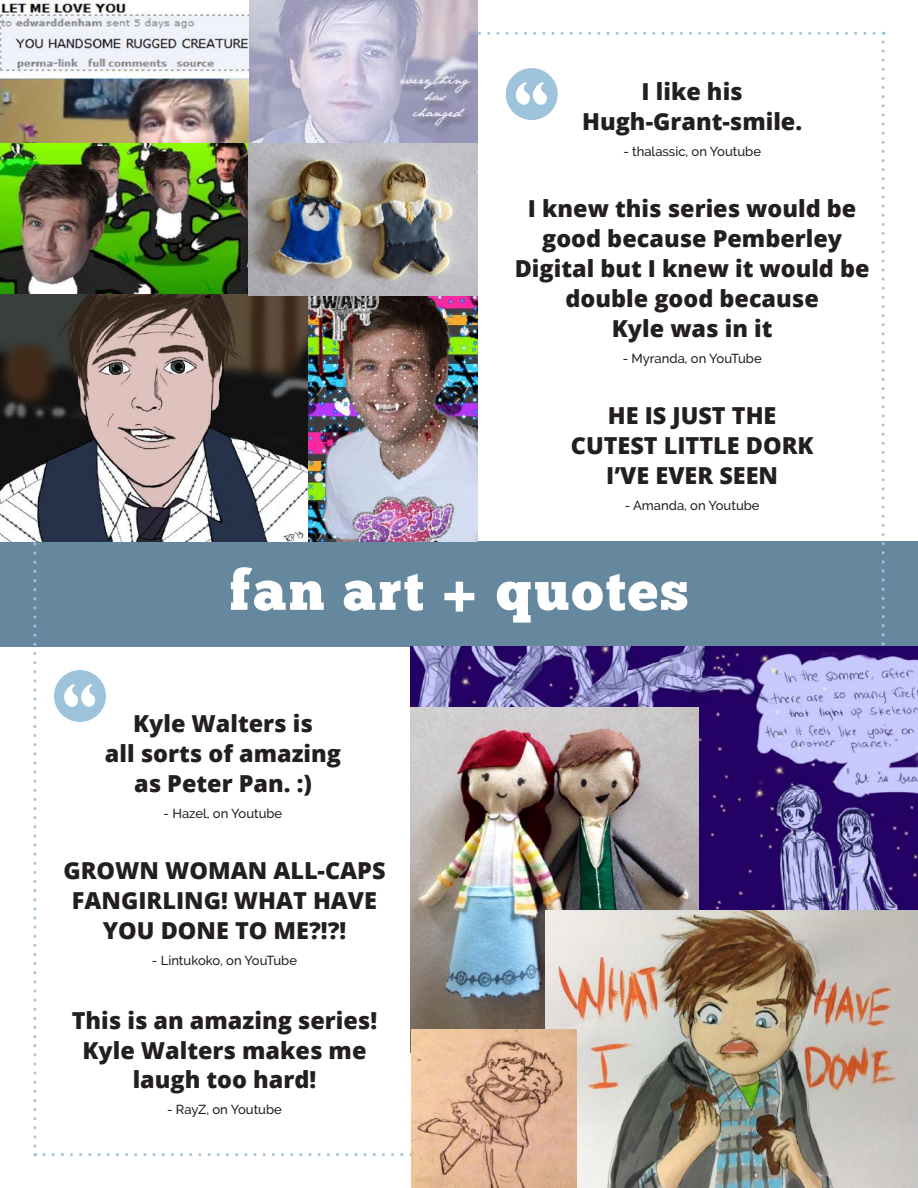
<style>
.page{position:relative;width:918px;height:1188px;background:#fff}
.page>*{position:absolute;margin:0;border:0;box-sizing:border-box;transform-origin:0 0}
.t1{font:79.35px "Cat Shop";color:#fff}
.t2{font:55.5px "Chunk Five";letter-spacing:.04em;color:#fff}
.t3{font:800 23.4px/29.8px "Open Sans";color:#241f1f;text-align:center}
.t4{font:500 13.05px "Raleway";color:#241f1f}
</style>
<div class="page">
<div style="left:0;top:541px;width:918px;height:106px;background:#65889f"></div>
<svg style="left:33px;top:541px;width:3px;height:615px"></svg>
<svg style="left:44px;top:1153px;width:367px;height:3px"></svg>
<svg style="left:882px;top:32px;width:3px;height:615px"></svg>
<svg style="left:478px;top:32px;width:396px;height:3px"></svg>
<img style="left:249px;top:0;width:229px;height:143px">
<img style="left:0;top:0;width:249px;height:144px">
<img style="left:0;top:144px;width:249px;height:151px">
<img style="left:307px;top:295px;width:171px;height:246px">
<img style="left:411px;top:647px;width:507px;height:264px">
<img style="left:411px;top:707px;width:288px;height:322px">
<img style="left:546px;top:911px;width:372px;height:277px">
<img style="left:0;top:295px;width:307px;height:246px">
<div style="left:54px;top:670px;width:52px;height:52px;background:#9ec4db;border-radius:50%"></div>
<div style="left:506px;top:68px;width:52px;height:52px;background:#9ec4db;border-radius:50%"></div>
<img style="left:411px;top:1029px;width:165px;height:159px">
<img style="left:249px;top:143px;width:229px;height:152px">
<h1 class="t1" style="left:513px;top:66px;width:36px">“</h1>
<p class="t3" style="left:582px;top:75px;width:221px">I like his<br>Hugh-Grant-smile.</p>
<p class="t4" style="left:623px;top:144px;width:139px">- thalassic, on Youtube</p>
<p class="t3" style="left:515px;top:193px;width:356px">I knew this series would be good because Pemberley<br>Digital but I knew it would be double good because<br>Kyle was in it</p>
<p class="t4" style="left:623px;top:351px;width:141px">- Myranda, on YouTube</p>
<p class="t3" style="left:571px;top:399px;width:244px">HE IS JUST THE<br>CUTEST LITTLE DORK<br>I’VE EVER SEEN</p>
<p class="t4" style="left:625px;top:498px;width:136px">- Amanda, on Youtube</p>
<h2 class="t2" style="left:230px;top:557px;width:460px">fan art + quotes</h2>
<h1 class="t1" style="left:61px;top:668px;width:36px">“</h1>
<p class="t3" style="left:105px;top:708px;width:238px">Kyle Walters is<br>all sorts of amazing as Peter Pan. :)</p>
<p class="t4" style="left:164px;top:806px;width:120px">- Hazel, on Youtube</p>
<p class="t3" style="left:63px;top:855px;width:324px">GROWN WOMAN ALL-CAPS<br>FANGIRLING! WHAT HAVE<br>YOU DONE TO ME?!?!</p>
<p class="t4" style="left:152px;top:953px;width:147px">- Lintukoko, on YouTube</p>
<p class="t3" style="left:72px;top:1004px;width:307px">This is an amazing series!<br>Kyle Walters makes me laugh too hard!</p>
<p class="t4" style="left:167px;top:1102px;width:116px">- RayZ, on Youtube</p>
</div>
